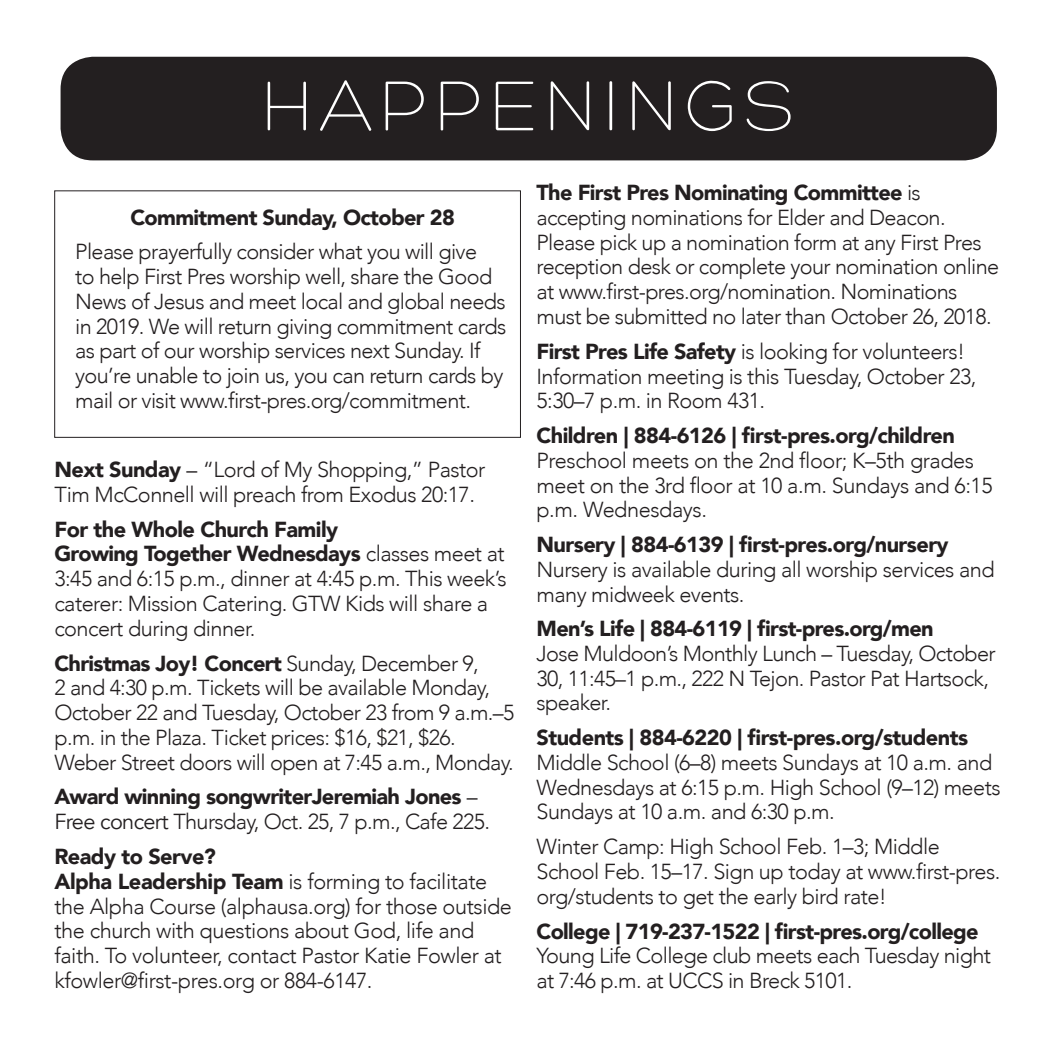
<style>
.page{position:relative;width:1053px;height:1053px;background:#fff}
.page>*{position:absolute;margin:0;border:0;box-sizing:border-box;transform-origin:0 0}
.t1{font:300 76.5px "Hero";letter-spacing:.08em;color:#fff}
.t2{font:300 21.6px/24.8px "Avenir";letter-spacing:-.03em;color:#231f20}
.t3{font:900 21.6px/24.8px "Avenir";letter-spacing:-.03em;color:#231f20}
.s1{font-weight:900}
.s2{font-weight:400}
.s3{font-weight:300}
</style>
<div class="page">
<div style="left:61px;top:57px;width:936px;height:103px;background:#231f20;border-radius:32px"></div>
<div style="left:54px;top:191px;width:467px;height:247px;border:1px solid #231f20"></div>
<p class="t1" style="left:261px;top:67px;width:534px">HAPPENINGS</p>
<p class="t3" style="left:130px;top:204px;width:326px">Commitment Sunday, October 28</p>
<p class="t2" style="left:75px;top:240px;width:433px">Please prayerfully consider what you will give<br>to help First Pres worship well, share the Good News of Jesus and meet local and global needs in 2019. We will return giving commitment cards as part of our worship services next Sunday. If you’re unable to join us, you can return cards by mail or visit www.first-pres.org/commitment.</p>
<p class="t2" style="left:54px;top:457px;width:433px"><span class="s1">Next Sunday</span> <span class="s2">–</span> “Lord of My Shopping,” Pastor<br>Tim McConnell will preach from Exodus 20:17.</p>
<p class="t3" style="left:54px;top:516px;width:285px">For the Whole Church Family</p>
<p class="t2" style="left:54px;top:542px;width:454px"><span class="s1">Growing Together Wednesdays</span> classes meet at 3:45 and 6:15 p.m., dinner at 4:45 p.m. This week’s caterer: Mission Catering. GTW Kids will share a concert during dinner.</p>
<p class="t2" style="left:54px;top:651px;width:462px"><span class="s1">Christmas Joy! Concert</span> Sunday, December 9,<br>2 and 4:30 p.m. Tickets will be available Monday, October 22 and Tuesday, October 23 from 9 a.m.–5 p.m. in the Plaza. Ticket prices: $16, $21, $26.<br>Weber Street doors will open at 7:45 a.m., Monday.</p>
<p class="t3" style="left:54px;top:784px;width:437px">Award winning songwriterJeremiah Jones <span class="s2">–<br>Free concert</span> <span class="s3">Thursday, Oct. 25, 7 p.m., Cafe 225.</span></p>
<p class="t3" style="left:54px;top:844px;width:163px">Ready to Serve?</p>
<p class="t2" style="left:54px;top:869px;width:459px"><span class="s1">Alpha Leadership Team</span> is forming to facilitate the Alpha Course (alphausa.org) for those outside the church with questions about God, life and faith. To volunteer, contact Pastor Katie Fowler at kfowler@first-pres.org or 884-6147.</p>
<p class="t2" style="left:536px;top:180px;width:464px"><span class="s1">The First Pres Nominating Committee</span> is accepting nominations for Elder and Deacon.<br>Please pick up a nomination form at any First Pres reception desk or complete your nomination online at www.first-pres.org/nomination. Nominations must be submitted no later than October 26, 2018.</p>
<p class="t2" style="left:536px;top:339px;width:442px"><span class="s1">First Pres Life Safety</span> is looking for volunteers!<br>Information meeting is this Tuesday, October 23,<br>5:30–7 p.m. in Room 431.</p>
<p class="t3" style="left:536px;top:423px;width:420px">Children | 884-6126 | first-pres.org/children</p>
<p class="t2" style="left:536px;top:448px;width:458px">Preschool meets on the 2nd floor; K–5th grades meet on the 3rd floor at 10 a.m. Sundays and 6:15 p.m. Wednesdays.</p>
<p class="t3" style="left:536px;top:532px;width:414px">Nursery | 884-6139 | first-pres.org/nursery</p>
<p class="t2" style="left:536px;top:557px;width:460px">Nursery is available during all worship services and many midweek events.</p>
<p class="t3" style="left:536px;top:616px;width:399px">Men’s Life | 884-6119 | first-pres.org/men</p>
<p class="t2" style="left:536px;top:641px;width:461px">Jose Muldoon’s Monthly Lunch – Tuesday, October<br>30, 11:45–1 p.m., 222 N Tejon. Pastor Pat Hartsock, speaker.</p>
<p class="t3" style="left:536px;top:725px;width:433px">Students | 884-6220 | first-pres.org/students</p>
<p class="t2" style="left:536px;top:750px;width:466px">Middle School (6–8) meets Sundays at 10 a.m. and<br>Wednesdays at 6:15 p.m. High School (9–12) meets<br>Sundays at 10 a.m. and 6:30 p.m.</p>
<p class="t2" style="left:536px;top:835px;width:465px">Winter Camp: High School Feb. 1–3; Middle<br>School Feb. 15–17. Sign up today at www.first-pres. org/students to get the early bird rate!</p>
<p class="t3" style="left:536px;top:918px;width:444px">College | 719-237-1522 | first-pres.org/college</p>
<p class="t2" style="left:536px;top:944px;width:456px">Young Life College club meets each Tuesday night at 7:46 p.m. at UCCS in Breck 5101.</p>
</div>
